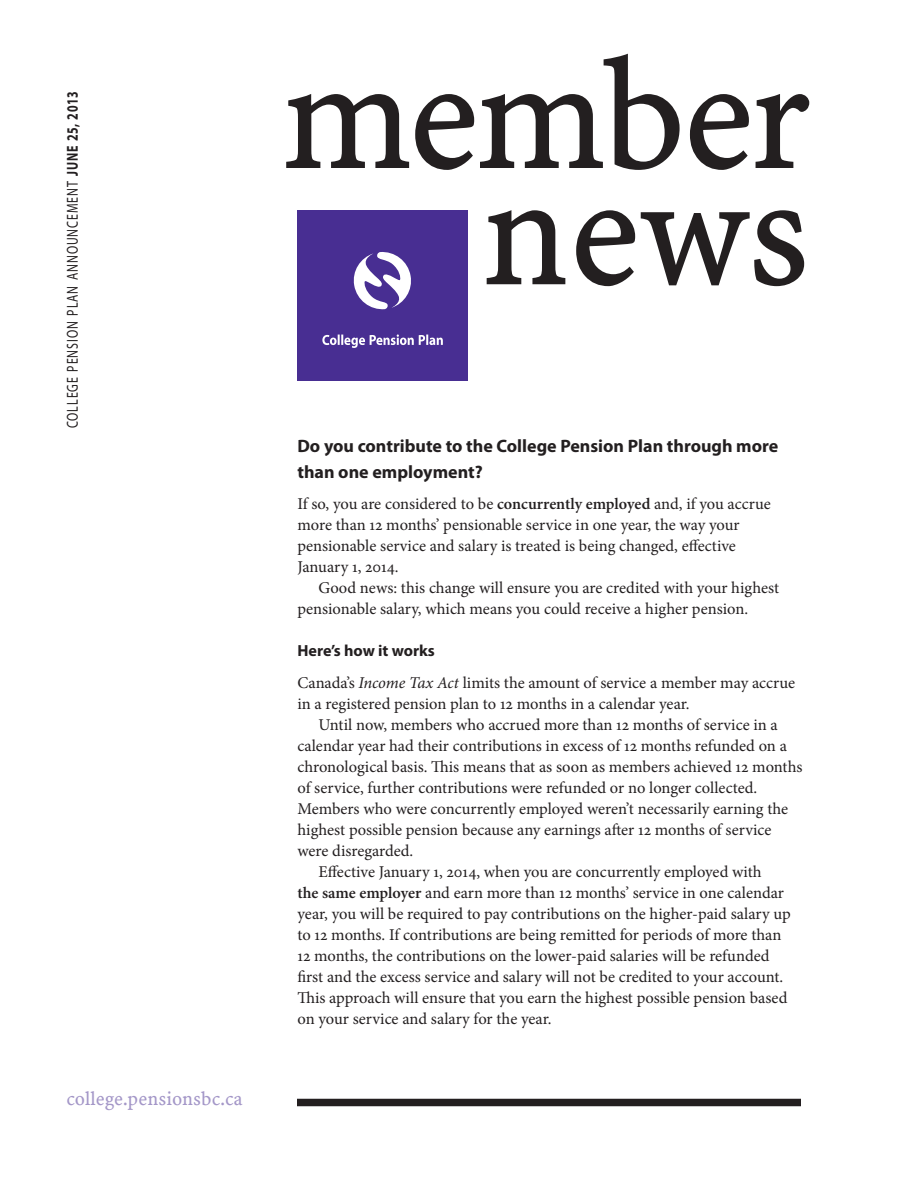
<style>
.page{position:relative;width:918px;height:1188px;background:#fff}
.page>*{position:absolute;margin:0;border:0;box-sizing:border-box;transform-origin:0 0}
.t1{font:19.5px "Minion Web Pro";color:#a497c8}
._1_head___2p{font:700 18px/26.2px "Myriad Pro";color:#231f20}
.Body_indent___2p{font:16.5px/21px "Minion Pro";color:#231f20}
.Body_1st_P___2p{font:16.5px/21px "Minion Pro";color:#231f20}
._2_head___2p{font:700 16.2px "Myriad Pro";color:#231f20}
.Announce_-_vertical{font:15.9px "Myriad Pro";letter-spacing:.08em;color:#231f20;scale:.75 1}
.s1{font-weight:700}
.s2{font-weight:600;font-size:16.2px}
.s3{font-style:italic}
</style>
<div class="page">
<div style="left:297px;top:210px;width:171px;height:171px;background:#482e92"></div>
<svg style="left:353px;top:252px;width:58px;height:58px"></svg>
<svg style="left:322px;top:334px;width:121px;height:14px"></svg>
<div style="left:297px;top:1099px;width:504px;height:7px;background:#231f20"></div>
<svg style="left:286px;top:54px;width:523px;height:116px"></svg>
<svg style="left:487px;top:210px;width:317px;height:76px"></svg>
<p class="Announce_-_vertical" style="left:63px;top:428px;width:451px;rotate:-90deg">COLLEGE PENSION PLAN ANNOUNCEMENT <span class="s1">JUNE 25, 2013</span></p>
<p class="t1" style="left:66px;top:1087px;width:178px">college.pensionsbc.ca</p>
<p class="_1_head___2p" style="left:297px;top:432px;width:482px">Do you contribute to the College Pension Plan through more than one employment?</p>
<p class="Body_1st_P___2p" style="left:297px;top:494px;width:475px">If so, you are considered to be <span class="s2">concurrently employed</span> and, if you accrue more than 12 months’ pensionable service in one year, the way your pensionable service and salary is treated is being changed, effective January 1, 2014.</p>
<p class="Body_indent___2p" style="left:297px;top:578px;width:483px;text-indent:21px">Good news: this change will ensure you are credited with your highest pensionable salary, which means you could receive a higher pension.</p>
<p class="_2_head___2p" style="left:297px;top:640px;width:139px">Here’s how it works</p>
<p class="Body_1st_P___2p" style="left:297px;top:672px;width:499px">Canada’s <span class="s3">Income Tax Act</span> limits the amount of service a member may accrue in a registered pension plan to 12 months in a calendar year.</p>
<p class="Body_indent___2p" style="left:297px;top:714px;width:507px;text-indent:21px">Until now, members who accrued more than 12 months of service in a calendar year had their contributions in excess of 12 months refunded on a chronological basis. This means that as soon as members achieved 12 months of service, further contributions were refunded or no longer collected.<br>Members who were concurrently employed weren’t necessarily earning the highest possible pension because any earnings after 12 months of service were disregarded.</p>
<p class="Body_indent___2p" style="left:297px;top:861px;width:495px;text-indent:21px">Effective January 1, 2014, when you are concurrently employed with<br><span class="s2">the same employer</span> and earn more than 12 months’ service in one calendar year, you will be required to pay contributions on the higher-paid salary up to 12 months. If contributions are being remitted for periods of more than 12 months, the contributions on the lower-paid salaries will be refunded first and the excess service and salary will not be credited to your account.<br>This approach will ensure that you earn the highest possible pension based on your service and salary for the year.</p>
</div>
